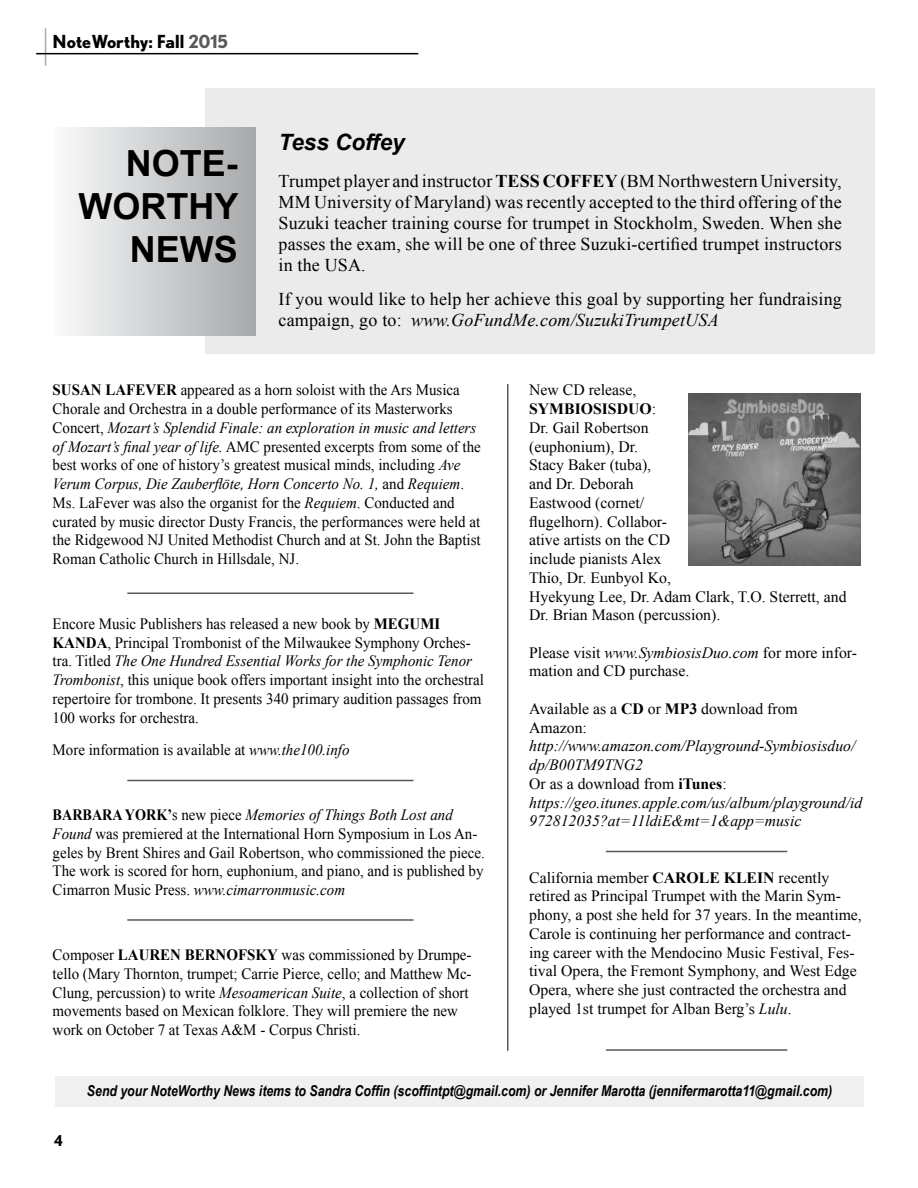
<style>
.page{position:relative;width:918px;height:1188px;background:#fff}
.page>*{position:absolute;margin:0;border:0;box-sizing:border-box;transform-origin:0 0}
.t1{font:700 36px/43.2px "Arial";color:#000;text-align:right}
.t2{font:italic 700 22.5px "Arial";color:#000}
.t3{font:18px/21px "Times New Roman";letter-spacing:.01em;color:#000;text-align:justify}
.t4{font:700 18px "Nobel";color:#000}
.t5{font:15.75px/18.8px "Times New Roman";color:#000;scale:.95 1}
.t6{font:15.75px/18.8px "Times New Roman";color:#000}
.t7{font:15.75px/18.8px "Times New Roman";color:#000;scale:.9 1}
.t8{font:italic 15.75px/18.8px "Times New Roman";color:#000}
.t9{font:italic 700 15px "Arial Narrow";color:#000}
.t10{font:700 15px "Nobel";color:#000}
.s1{color:#58595b}
.s2{font-weight:700}
.s3{font-style:italic}
.s4{font-style:normal}
.s5{font-weight:700;font-style:normal}
</style>
<div class="page">
<hr style="left:45px;top:28px;width:1px;height:38px;background:#a7a9ac">
<hr style="left:36px;top:53px;width:382px;height:1px;background:#000">
<div style="left:206px;top:88px;width:669px;height:266px;background:#ebebec"></div>
<div style="left:55px;top:127px;width:201px;height:208px;background:linear-gradient(to right,#fafafa,#a6a9ab)"></div>
<div style="left:55px;top:1077px;width:809px;height:30px;background:#f0f0f1"></div>
<hr style="left:507px;top:384px;width:1px;height:667px;background:#58595b">
<hr style="left:127px;top:592px;width:287px;height:2px;background:#58595b">
<hr style="left:606px;top:851px;width:181px;height:1px;background:#58595b">
<hr style="left:606px;top:1049px;width:181px;height:2px;background:#58595b">
<hr style="left:127px;top:780px;width:287px;height:1px;background:#58595b">
<hr style="left:127px;top:919px;width:287px;height:2px;background:#58595b">
<svg style="left:688px;top:393px;width:1px;height:173px"></svg>
<img style="left:689px;top:393px;width:172px;height:173px">
<p class="t4" style="left:53px;top:31px;width:177px">NoteWorthy: Fall <span class="s1">2015</span></p>
<h1 class="t1" style="left:78px;top:143px;width:161px">NOTE-<br>WORTHY<br>NEWS</h1>
<h2 class="t2" style="left:279px;top:127px;width:128px">Tess Coffey</h2>
<p class="t3" style="left:279px;top:170px;width:565px">Trumpet player and instructor <span class="s2">TESS COFFEY</span> (BM Northwestern University, MM University of Maryland) was recently accepted to the third offering of the Suzuki teacher training course for trumpet in Stockholm, Sweden. When she passes the exam, she will be one of three Suzuki-certified trumpet instructors in the USA.</p>
<p class="t3" style="left:279px;top:289px;width:565px">If you would like to help her achieve this goal by supporting her fundraising campaign, go to: <span class="s3">www.GoFundMe.com/SuzukiTrumpetUSA</span></p>
<p class="t5" style="left:53px;top:380px;width:452px"><span class="s2">SUSAN LAFEVER</span> appeared as a horn soloist with the Ars Musica Chorale and Orchestra in a double performance of its Masterworks Concert, <span class="s3">Mozart’s Splendid Finale: an exploration in music and letters of Mozart’s final year of life.</span> AMC presented excerpts from some of the best works of one of history’s greatest musical minds, including <span class="s3">Ave Verum Corpus, Die Zauberflöte, Horn Concerto No. 1,</span> and <span class="s3">Requiem</span>.<br>Ms. LaFever was also the organist for the <span class="s3">Requiem</span>. Conducted and curated by music director Dusty Francis, the performances were held at the Ridgewood NJ United Methodist Church and at St. John the Baptist Roman Catholic Church in Hillsdale, NJ.</p>
<p class="t5" style="left:53px;top:614px;width:456px">Encore Music Publishers has released a new book by <span class="s2">MEGUMI KANDA</span>, Principal Trombonist of the Milwaukee Symphony Orches&shy;tra. Titled <span class="s3">The One Hundred Essential Works for the Symphonic Tenor Trombonist</span>, this unique book offers important insight into the orchestral repertoire for trombone. It presents 340 primary audition passages from 100 works for orchestra.</p>
<p class="t5" style="left:53px;top:740px;width:314px">More information is available at <span class="s3">www.the100.info</span></p>
<p class="t7" style="left:53px;top:805px;width:482px"><span class="s2">BARBARA YORK’</span>s new piece <span class="s3">Memories of Things Both Lost and Found</span> was premiered at the International Horn Symposium in Los An&shy;geles by Brent Shires and Gail Robertson, who commissioned the piece.<br>The work is scored for horn, euphonium, and piano, and is published by Cimarron Music Press. <span class="s3">www.cimarronmusic.com</span></p>
<p class="t5" style="left:53px;top:945px;width:443px">Composer <span class="s2">LAUREN BERNOFSKY</span> was commissioned by Drumpe&shy;tello (Mary Thornton, trumpet; Carrie Pierce, cello; and Matthew Mc-Clung, percussion) to write <span class="s3">Mesoamerican Suite</span>, a collection of short movements based on Mexican folklore. They will premiere the new work on October 7 at Texas A&amp;M - Corpus Christi.</p>
<p class="t6" style="left:529px;top:380px;width:319px">New CD release,<br><span class="s2">SYMBIOSISDUO</span>:<br>Dr. Gail Robertson<br>(euphonium), Dr.<br>Stacy Baker (tuba),<br>and Dr. Deborah<br>Eastwood (cornet/<br>flugelhorn). Collabor-<br>ative artists on the CD<br>include pianists Alex<br>Thio, Dr. Eunbyol Ko,<br>Hyekyung Lee, Dr. Adam Clark, T.O. Sterrett, and<br>Dr. Brian Mason (percussion).</p>
<p class="t6" style="left:529px;top:643px;width:329px">Please visit <span class="s3">www.SymbiosisDuo.com</span> for more infor&shy;mation and CD purchase.</p>
<p class="t6" style="left:529px;top:699px;width:270px">Available as a <span class="s2">CD</span> or <span class="s2">MP3</span> download from<br>Amazon:</p>
<p class="t8" style="left:529px;top:736px;width:335px">http://www.amazon.com/Playground-Symbiosisduo/ dp/B00TM9TNG2<br><span class="s4">Or as a download from</span> <span class="s5">iTunes</span><span class="s4">: </span>https://geo.itunes.apple.com/us/album/playground/id 972812035?at=11ldiE&amp;mt=1&amp;app=music</p>
<p class="t6" style="left:529px;top:868px;width:334px">California member <span class="s2">CAROLE KLEIN</span> recently retired as Principal Trumpet with the Marin Sym&shy;phony, a post she held for 37 years. In the meantime, Carole is continuing her performance and contract&shy;ing career with the Mendocino Music Festival, Fes&shy;tival Opera, the Fremont Symphony, and West Edge Opera, where she just contracted the orchestra and played 1st trumpet for Alban Berg’s <span class="s3">Lulu</span>.</p>
<p class="t10" style="left:54px;top:1132px;width:10px">4</p>
<p class="t9" style="left:87px;top:1080px;width:747px">Send your NoteWorthy News items to Sandra Coffin (scoffintpt@gmail.com) or Jennifer Marotta (jennifermarotta11@gmail.com)</p>
</div>
